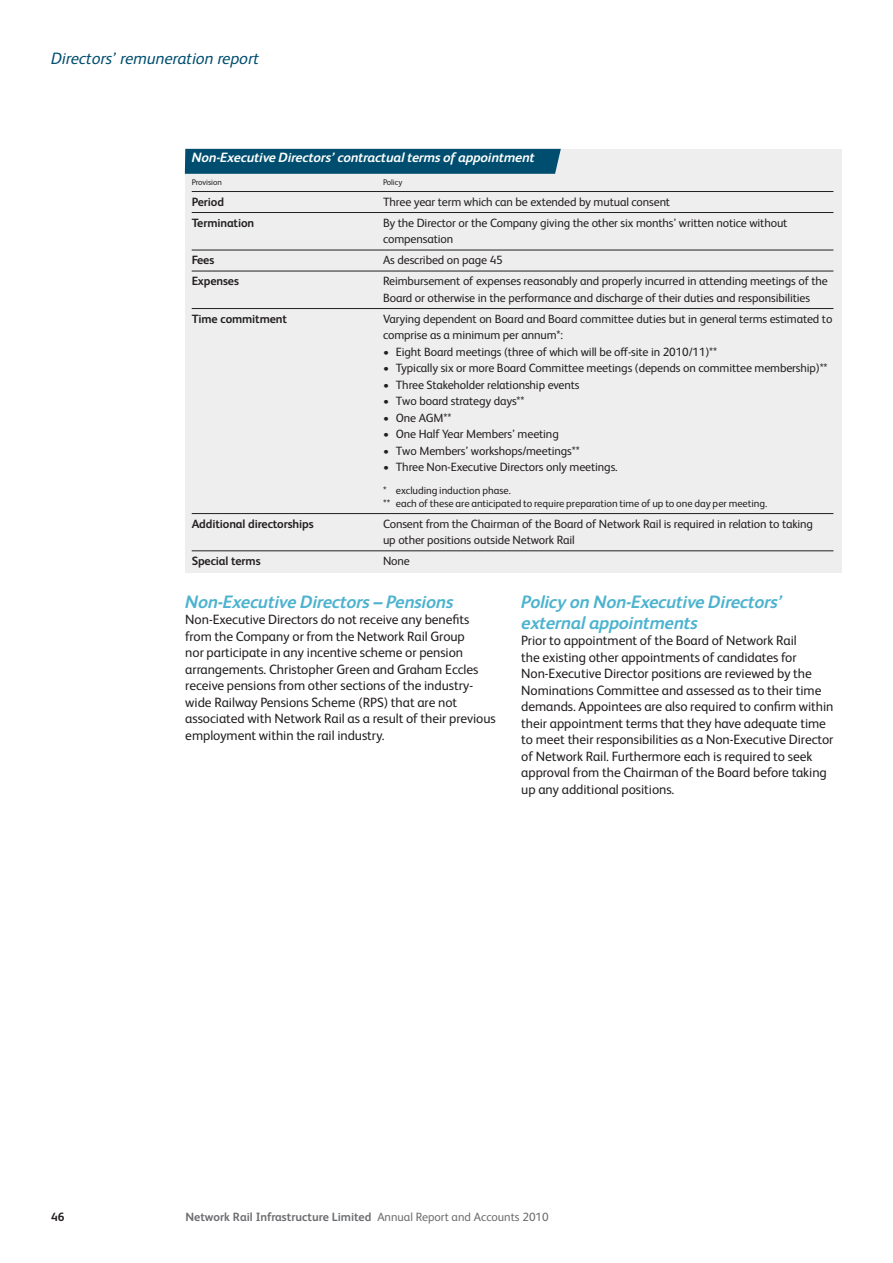
<style>
.page{position:relative;width:893px;height:1263px;background:#fff}
.page>*{position:absolute;margin:0;border:0;box-sizing:border-box;transform-origin:0 0}
.t1{font:italic 700 18px/21px "Network Rail Sans";letter-spacing:-.01em;color:#4db3cf}
.t2{font:italic 16.5px "Network Rail Sans";color:#004e6f}
.t3{font:13.5px/16.5px "Network Rail Sans";letter-spacing:-.005em;color:#231f20}
.t4{font:italic 700 13.5px "Network Rail Sans";letter-spacing:-.005em;color:#fff}
.t5{font:12px/16.5px "Network Rail Sans";letter-spacing:-.01em;color:#231f20}
.t6{font:700 12px "Network Rail Sans";letter-spacing:-.01em;color:#231f20}
.t7{font:700 12px "Network Rail Sans";color:#6c6d70}
.t8{font:10.5px/13.5px "Network Rail Sans";letter-spacing:-.005em;color:#231f20}
.t9{font:8.25px "Network Rail Sans";letter-spacing:-.01em;color:#231f20}
.s1{font-weight:400}
</style>
<div class="page">
<div style="left:185px;top:149px;width:657px;height:424px;background:#eeeeef"></div>
<div style="left:184px;top:149px;width:377px;height:25px;background:#004e6f"></div>
<hr style="left:192px;top:191px;width:641px;height:1px;background:#231f20">
<hr style="left:192px;top:212px;width:641px;height:1px;background:#231f20">
<hr style="left:192px;top:250px;width:641px;height:1px;background:#231f20">
<hr style="left:192px;top:271px;width:641px;height:1px;background:#231f20">
<hr style="left:192px;top:308px;width:641px;height:1px;background:#231f20">
<hr style="left:192px;top:513px;width:641px;height:1px;background:#231f20">
<hr style="left:192px;top:551px;width:641px;height:1px;background:#231f20">
<p class="t2" style="left:51px;top:47px;width:209px">Directors’ remuneration report</p>
<p class="t4" style="left:192px;top:148px;width:344px">Non-Executive Directors’ contractual terms of appointment</p>
<p class="t9" style="left:192px;top:177px;width:32px">Provision</p>
<p class="t9" style="left:383px;top:177px;width:21px">Policy</p>
<p class="t6" style="left:192px;top:194px;width:34px">Period</p>
<p class="t5" style="left:383px;top:193px;width:289px">Three year term which can be extended by mutual consent</p>
<p class="t6" style="left:192px;top:215px;width:64px">Termination</p>
<p class="t5" style="left:383px;top:214px;width:406px">By the Director or the Company giving the other six months’ written notice without compensation</p>
<p class="t6" style="left:192px;top:252px;width:24px">Fees</p>
<p class="t5" style="left:383px;top:251px;width:121px">As described on page 45</p>
<p class="t6" style="left:192px;top:273px;width:49px">Expenses</p>
<p class="t5" style="left:383px;top:272px;width:446px">Reimbursement of expenses reasonably and properly incurred in attending meetings of the<br>Board or otherwise in the performance and discharge of their duties and responsibilities</p>
<p class="t6" style="left:192px;top:311px;width:97px">Time commitment</p>
<p class="t5" style="left:383px;top:310px;width:451px">Varying dependent on Board and Board committee duties but in general terms estimated to comprise as a minimum per annum*:</p>
<p class="t5" style="left:383px;top:343px;width:336px">• Eight Board meetings (three of which will be off-site in 2010/11)**</p>
<p class="t5" style="left:383px;top:359px;width:446px">• Typically six or more Board Committee meetings (depends on committee membership)**</p>
<p class="t5" style="left:383px;top:376px;width:198px">• Three Stakeholder relationship events</p>
<p class="t5" style="left:383px;top:392px;width:143px">• Two board strategy days**</p>
<p class="t5" style="left:383px;top:409px;width:70px">• One AGM**</p>
<p class="t5" style="left:383px;top:425px;width:177px">• One Half Year Members’ meeting</p>
<p class="t5" style="left:383px;top:442px;width:198px">• Two Members’ workshops/meetings**</p>
<p class="t5" style="left:383px;top:458px;width:236px">• Three Non-Executive Directors only meetings.</p>
<p class="t8" style="left:383px;top:483px;width:386px">* excluding induction phase.<br>** each of these are anticipated to require preparation time of up to one day per meeting.</p>
<p class="t6" style="left:192px;top:515px;width:124px">Additional directorships</p>
<p class="t5" style="left:383px;top:515px;width:432px">Consent from the Chairman of the Board of Network Rail is required in relation to taking up other positions outside Network Rail</p>
<p class="t6" style="left:192px;top:553px;width:70px">Special terms</p>
<p class="t5" style="left:383px;top:552px;width:28px">None</p>
<p class="t1" style="left:185px;top:590px;width:269px">Non-Executive Directors – Pensions</p>
<p class="t3" style="left:185px;top:611px;width:312px">Non-Executive Directors do not receive any benefits from the Company or from the Network Rail Group<br>nor participate in any incentive scheme or pension arrangements. Christopher Green and Graham Eccles receive pensions from other sections of the industry&shy;wide Railway Pensions Scheme (RPS) that are not associated with Network Rail as a result of their previous employment within the rail industry.</p>
<p class="t1" style="left:521px;top:590px;width:263px">Policy on Non-Executive Directors’ external appointments</p>
<p class="t3" style="left:521px;top:632px;width:314px">Prior to appointment of the Board of Network Rail<br>the existing other appointments of candidates for Non-Executive Director positions are reviewed by the Nominations Committee and assessed as to their time demands. Appointees are also required to confirm within their appointment terms that they have adequate time to meet their responsibilities as a Non-Executive Director of Network Rail. Furthermore each is required to seek approval from the Chairman of the Board before taking up any additional positions.</p>
<p class="t6" style="left:51px;top:1209px;width:15px">46</p>
<p class="t7" style="left:185px;top:1209px;width:365px">Network Rail Infrastructure Limited <span class="s1">Annual Report and Accounts 2010</span></p>
</div>
